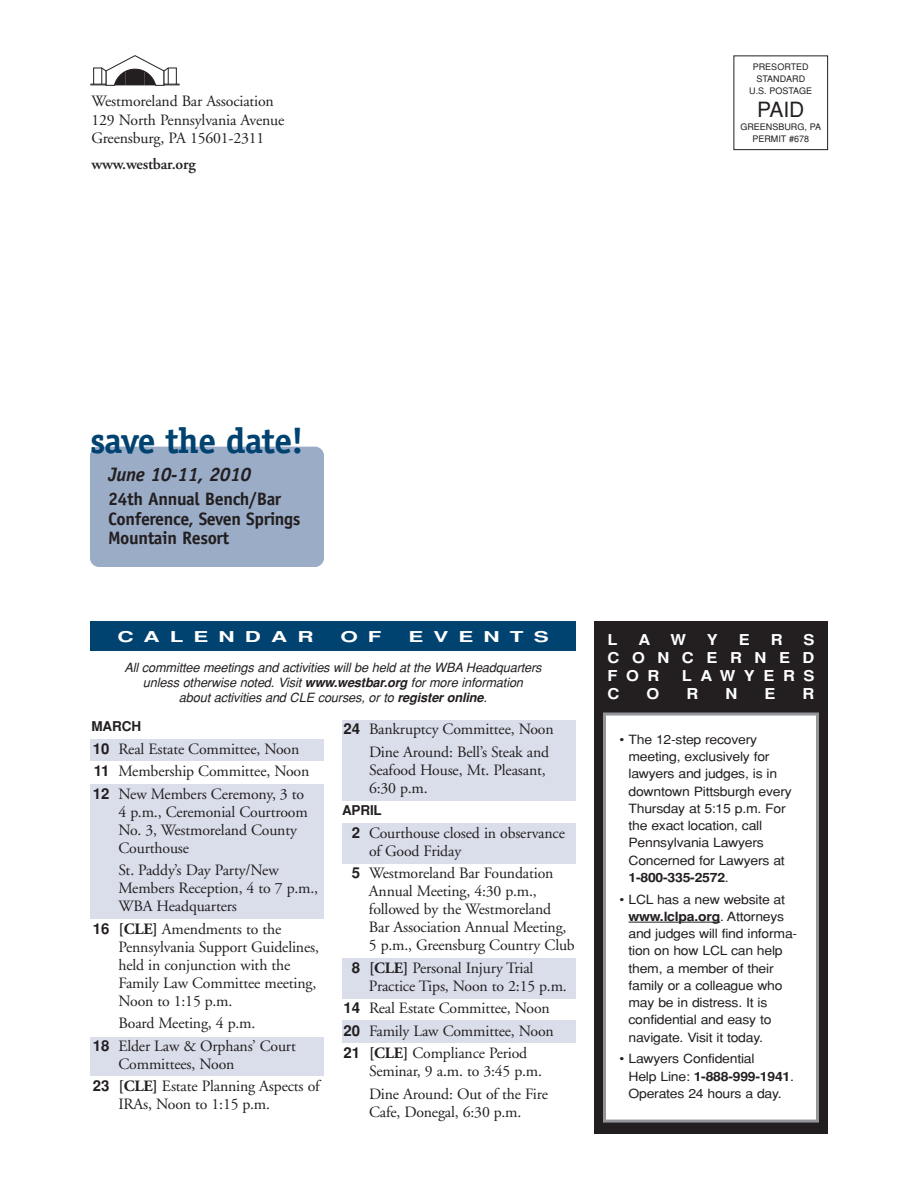
<style>
.page{position:relative;width:918px;height:1188px;background:#fff}
.page>*{position:absolute;margin:0;border:0;box-sizing:border-box;transform-origin:0 0}
.t1{font:700 36px "Officina Serif";letter-spacing:-.03em;color:#004270}
.t2{font:21px "Helvetica";color:#231f20}
.t3{font:italic 700 19.5px "Officina Sans";letter-spacing:-.02em;color:#231f20}
.t4{font:700 18px/19.5px "Officina Sans";letter-spacing:-.02em;color:#231f20}
.t5{font:15.75px/18px "Adobe Garamond";letter-spacing:-.01em;color:#231f20}
.t6{font:600 15.75px "Adobe Garamond";letter-spacing:-.01em;color:#231f20}
.t7{font:700 15px/18px "Helvetica";letter-spacing:.515em;color:#fff;text-align:justify;scale:1.1 1}
.t8{font:700 15px "Helvetica";letter-spacing:.445em;color:#fff;scale:1.5 1}
.t9{font:700 15px "Helvetica";letter-spacing:.515em;color:#fff;scale:1.5 1}
.t10{font:700 13.5px "Helvetica";letter-spacing:-.01em;color:#231f20}
.t11{font:12.75px/17.2px "Helvetica";letter-spacing:-.015em;color:#231f20;scale:1.1 1}
.t12{font:italic 12.75px/15px "Helvetica";letter-spacing:-.01em;color:#231f20;text-align:center}
.t13{font:9px/12px "Helvetica";color:#231f20;text-align:center}
.s1{font-weight:700}
.s2{font-family:"Helvetica";font-weight:700;font-size:15px}
</style>
<div class="page">
<svg style="left:90px;top:55px;width:90px;height:31px"></svg>
<div style="left:734px;top:56px;width:94px;height:94px;border:1px solid #231f20"></div>
<div style="left:342px;top:720px;width:234px;height:81px;background:#dadeea"></div>
<div style="left:90px;top:740px;width:234px;height:21px;background:#dadeea"></div>
<div style="left:342px;top:824px;width:234px;height:40px;background:#dadeea"></div>
<div style="left:342px;top:958px;width:234px;height:41px;background:#dadeea"></div>
<div style="left:342px;top:1021px;width:234px;height:22px;background:#dadeea"></div>
<div style="left:90px;top:784px;width:234px;height:135px;background:#dadeea"></div>
<div style="left:90px;top:1037px;width:234px;height:39px;background:#dadeea"></div>
<div style="left:90px;top:621px;width:486px;height:30px;background:#004270"></div>
<div style="left:594px;top:621px;width:234px;height:513px;background:#231f20"></div>
<div style="left:606px;top:716px;width:210px;height:404px;background:#fff"></div>
<div style="left:603px;top:712px;width:216px;height:411px;border:3px solid #939598"></div>
<hr style="left:628px;top:922px;width:92px;height:1px;background:#231f20">
<div style="left:90px;top:447px;width:234px;height:120px;background:#9bacc7;border-radius:9px"></div>
<p class="t5" style="left:92px;top:93px;width:194px;line-height:18.8px">Westmoreland Bar Association<br>129 North Pennsylvania Avenue<br>Greensburg, PA 15601-2311</p>
<p class="t6" style="left:92px;top:158px;width:106px">www.westbar.org</p>
<h1 class="t1" style="left:90px;top:427px;width:215px">save the date!</h1>
<p class="t3" style="left:108px;top:467px;width:145px">June 10-11, 2010</p>
<p class="t4" style="left:108px;top:491px;width:194px">24th Annual Bench/Bar<br>Conference, Seven Springs<br>Mountain Resort</p>
<p class="t13" style="left:749px;top:61px;width:65px">PRESORTED<br>STANDARD<br>U.S. POSTAGE</p>
<h2 class="t2" style="left:757px;top:97px;width:49px">PAID</h2>
<p class="t13" style="left:740px;top:121px;width:82px">GREENSBURG, PA<br>PERMIT #678</p>
<p class="t8" style="left:117px;top:628px;width:132px">CALENDAR</p>
<p class="t9" style="left:340px;top:628px;width:29px">O F</p>
<p class="t9" style="left:409px;top:628px;width:95px">EVENTS</p>
<p class="t7" style="left:608px;top:631px;width:11px">L</p>
<p class="t7" style="left:638px;top:631px;width:12px">A</p>
<p class="t7" style="left:670px;top:631px;width:16px">W</p>
<p class="t7" style="left:707px;top:631px;width:12px">Y</p>
<p class="t7" style="left:739px;top:631px;width:12px">E</p>
<p class="t7" style="left:771px;top:631px;width:12px">R</p>
<p class="t7" style="left:608px;top:631px;width:190px;text-indent:196px">S CONCERNED FOR</p>
<p class="t12" style="left:124px;top:660px;width:419px">All committee meetings and activities will be held at the WBA Headquarters unless otherwise noted. Visit <span class="s1">www.westbar.org</span> for more information<br>about activities and CLE courses, or to <span class="s1">register online</span>.</p>
<p class="t7" style="left:682px;top:667px;width:122px">LAWYERS</p>
<p class="t7" style="left:608px;top:685px;width:12px">C</p>
<p class="t7" style="left:647px;top:685px;width:13px">O</p>
<p class="t7" style="left:686px;top:685px;width:12px">R</p>
<p class="t7" style="left:725px;top:685px;width:12px">N</p>
<p class="t7" style="left:764px;top:685px;width:12px">E</p>
<p class="t7" style="left:803px;top:685px;width:12px">R</p>
<p class="t11" style="left:628px;top:731px;width:150px;text-indent:-9px">• The 12-step recovery meeting, exclusively for lawyers and judges, is in downtown Pittsburgh every<br>Thursday at 5:15 p.m. For the exact location, call<br>Pennsylvania Lawyers<br>Concerned for Lawyers at<br><span class="s1">1-800-335-2572</span>.</p>
<p class="t11" style="left:628px;top:891px;width:155px;text-indent:-9px">• LCL has a new website at <span class="s1">www.lclpa.org</span>. Attorneys and judges will find informa&shy;tion on how LCL can help them, a member of their family or a colleague who may be in distress. It is confidential and easy to navigate. Visit it today.</p>
<p class="t11" style="left:628px;top:1050px;width:152px;text-indent:-9px">• Lawyers Confidential<br>Help Line: <span class="s1">1-888-999-1941</span>.<br>Operates 24 hours a day.</p>
<p class="t10" style="left:92px;top:719px;width:51px">MARCH</p>
<p class="t5" style="left:93px;top:739px;width:218px;line-height:22.5px"><span class="s2">10</span> Real Estate Committee, Noon<br><span class="s2">11</span> Membership Committee, Noon<br><span class="s2">12</span> New Members Ceremony, 3 to</p>
<p class="t5" style="left:118px;top:804px;width:191px">4 p.m., Ceremonial Courtroom<br>No. 3, Westmoreland County<br>Courthouse</p>
<p class="t5" style="left:118px;top:863px;width:201px">St. Paddy’s Day Party/New<br>Members Reception, 4 to 7 p.m.,<br>WBA Headquarters</p>
<p class="t5" style="left:118px;top:921px;width:202px;text-indent:-26px"><span class="s2">16</span> <span class="s1">[CLE]</span> Amendments to the<br>Pennsylvania Support Guidelines, held in conjunction with the<br>Family Law Committee meeting,<br>Noon to 1:15 p.m.</p>
<p class="t5" style="left:93px;top:1013px;width:204px;line-height:22.5px;text-indent:26px">Board Meeting, 4 p.m.<br><span class="s2">18</span> Elder Law &amp; Orphans’ Court</p>
<p class="t5" style="left:93px;top:1054px;width:228px;line-height:22.5px;text-indent:25px">Committees, Noon<br><span class="s2">23</span> <span class="s1">[CLE]</span> Estate Planning Aspects of</p>
<p class="t5" style="left:118px;top:1097px;width:153px">IRAs, Noon to 1:15 p.m.</p>
<p class="t5" style="left:343px;top:719px;width:212px;line-height:22.5px;text-align:right"><span class="s2">24</span> Bankruptcy Committee, Noon<br>Dine Around: Bell’s Steak and</p>
<p class="t5" style="left:369px;top:762px;width:178px">Seafood House, Mt. Pleasant,<br>6:30 p.m.</p>
<p class="t10" style="left:342px;top:803px;width:41px">APRIL</p>
<p class="t5" style="left:369px;top:825px;width:198px;text-indent:-17px"><span class="s2">2</span> Courthouse closed in observance of Good Friday</p>
<p class="t5" style="left:369px;top:866px;width:207px;text-indent:-17px"><span class="s2">5</span> Westmoreland Bar Foundation<br>Annual Meeting, 4:30 p.m., followed by the Westmoreland<br>Bar Association Annual Meeting,<br>5 p.m., Greensburg Country Club</p>
<p class="t5" style="left:369px;top:960px;width:199px;text-indent:-17px"><span class="s2">8</span> <span class="s1">[CLE]</span> Personal Injury Trial<br>Practice Tips, Noon to 2:15 p.m.</p>
<p class="t5" style="left:343px;top:998px;width:212px;line-height:22.5px"><span class="s2">14</span> Real Estate Committee, Noon<br><span class="s2">20</span> Family Law Committee, Noon<br><span class="s2">21</span> <span class="s1">[CLE]</span> Compliance Period</p>
<p class="t5" style="left:369px;top:1061px;width:180px;line-height:22.5px">Seminar, 9 a.m. to 3:45 p.m.<br>Dine Around: Out of the Fire</p>
<p class="t5" style="left:369px;top:1104px;width:154px">Cafe, Donegal, 6:30 p.m.</p>
</div>
